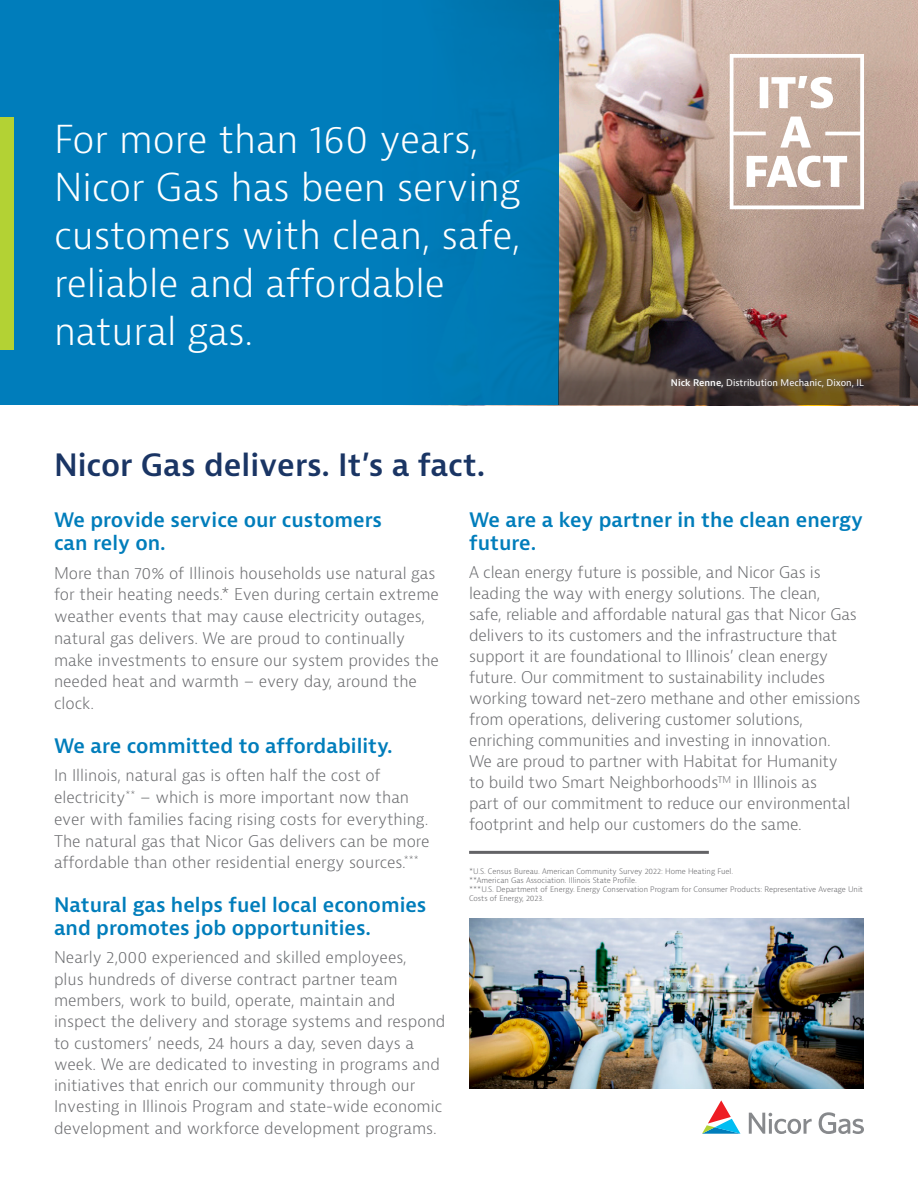
<style>
.page{position:relative;width:918px;height:1188px;background:#fff}
.page>*{position:absolute;margin:0;border:0;box-sizing:border-box;transform-origin:0 0}
.t1{font:300 37.5px/48px "Bernina Sans";color:#fff}
.New_Subhead{font:600 30px "Bernina Sans";color:#1a3564}
.New_Subhead_2{font:600 19.5px/23.4px "Bernina Sans";color:#007dbb}
.NEW_bODY{font:300 15.75px/21px "Bernina Sans";letter-spacing:-.01em;color:#6c6d70}
.t2{font:9px "Bernina Sans";color:#fff}
.t3{font:300 7.5px/9px "Bernina Sans";color:#636366}
.s1{font-weight:600}
</style>
<div class="page">
<img style="left:558px;top:0;width:360px;height:310px">
<svg style="left:702px;top:1100px;width:38px;height:34px"></svg>
<svg style="left:749px;top:1112px;width:115px;height:22px"></svg>
<div style="left:0;top:0;width:558px;height:405px;background:#007dbb"></div>
<svg style="left:730px;top:54px;width:134px;height:155px"></svg>
<div style="left:0;top:118px;width:14px;height:232px;background:#b3d234"></div>
<img style="left:558px;top:310px;width:360px;height:95px">
<hr style="left:469px;top:851px;width:240px;height:3px;background:#636366">
<img style="left:469px;top:918px;width:395px;height:171px">
<div style="left:662px;top:370px;width:210px;height:26px;background:#fff;opacity:.65"></div>
<p class="t1" style="left:54px;top:116px;width:468px">For more than 160 years,<br>Nicor Gas has been serving customers with clean, safe, reliable and affordable natural gas.</p>
<p class="t2" style="left:671px;top:377px;width:195px"><span class="s1">Nick Renne,</span> Distribution Mechanic, Dixon, IL</p>
<p class="New_Subhead" style="left:54px;top:446px;width:433px">Nicor Gas delivers. It’s a fact.</p>
<p class="New_Subhead_2" style="left:54px;top:508px;width:330px">We provide service our customers can rely on.</p>
<p class="NEW_bODY" style="left:54px;top:562px;width:386px;line-height:21.8px">More than 70% of Illinois households use natural gas for their heating needs.* Even during certain extreme weather events that may cause electricity outages, natural gas delivers. We are proud to continually make investments to ensure our system provides the needed heat and warmth – every day, around the clock.</p>
<p class="New_Subhead_2" style="left:54px;top:734px;width:340px">We are committed to affordability.</p>
<p class="NEW_bODY" style="left:54px;top:765px;width:377px;line-height:21.8px">In Illinois, natural gas is often half the cost of electricity<sup>**</sup> – which is more important now than ever with families facing rising costs for everything.<br>The natural gas that Nicor Gas delivers can be more affordable than other residential energy sources.<sup>***</sup></p>
<p class="New_Subhead_2" style="left:54px;top:894px;width:374px">Natural gas helps fuel local economies and promotes job opportunities.</p>
<p class="NEW_bODY" style="left:54px;top:947px;width:393px">Nearly 2,000 experienced and skilled employees,<br>plus hundreds of diverse contract partner team members, work to build, operate, maintain and inspect the delivery and storage systems and respond to customers’ needs, 24 hours a day, seven days a week. We are dedicated to investing in programs and initiatives that enrich our community through our Investing in Illinois Program and state-wide economic development and workforce development programs.</p>
<p class="New_Subhead_2" style="left:469px;top:508px;width:396px">We are a key partner in the clean energy future.</p>
<p class="NEW_bODY" style="left:469px;top:562px;width:393px">A clean energy future is possible, and Nicor Gas is leading the way with energy solutions. The clean,<br>safe, reliable and affordable natural gas that Nicor Gas delivers to its customers and the infrastructure that support it are foundational to Illinois’ clean energy future. Our commitment to sustainability includes working toward net-zero methane and other emissions from operations, delivering customer solutions, enriching communities and investing in innovation.<br>We are proud to partner with Habitat for Humanity<br>to build two Smart Neighborhoods<sup>TM</sup> in Illinois as<br>part of our commitment to reduce our environmental footprint and help our customers do the same.</p>
<p class="t3" style="left:469px;top:866px;width:395px">*U.S. Census Bureau. American Community Survey 2022: Home Heating Fuel.<br>**American Gas Association. Illinois State Profile.<br>***U.S. Department of Energy. Energy Conservation Program for Consumer Products: Representative Average Unit Costs of Energy, 2023.</p>
</div>
